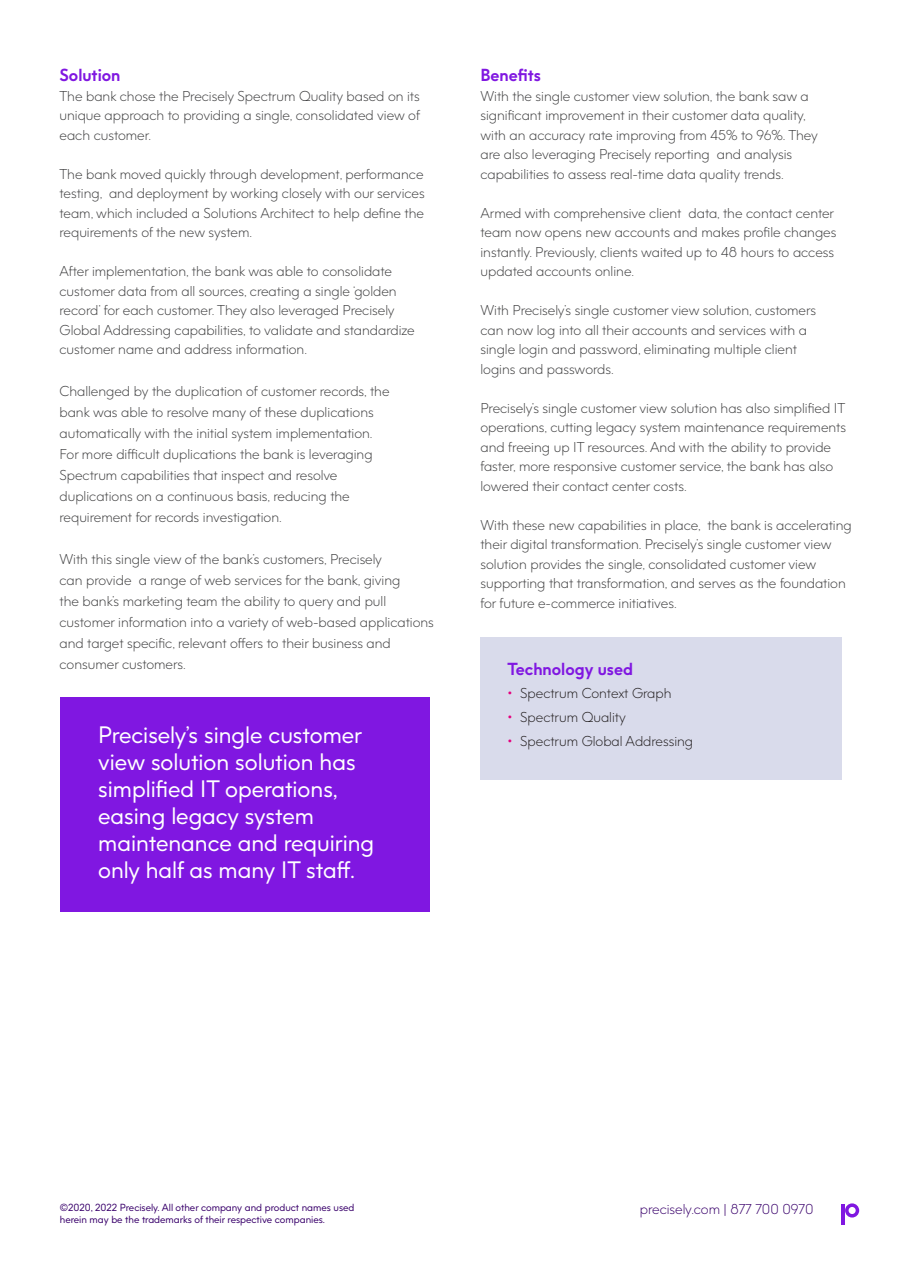
<style>
.page{position:relative;width:918px;height:1263px;background:#fff}
.page>*{position:absolute;margin:0;border:0;box-sizing:border-box;transform-origin:0 0}
.Body{font:22.5px/27px "Precisely";color:#fff}
.Body-2{font:700 16.5px "Precisely";color:#8017e1}
.Body-3{font:300 13.5px/19.5px "Precisely";color:#3e3e3f}
.t1{font:300 13.5px "Precisely";color:#231f20}
.t2{font:300 13.5px "Precisely";color:#39006b}
.t3{font:9.75px/11.7px "Precisely";color:#39006b}
.s1{font-weight:400;color:#e5007e}
</style>
<div class="page">
<svg style="left:845px;top:1203px;width:14px;height:14px"></svg>
<hr style="left:842px;top:1204px;width:3px;height:20px;background:#8017e1">
<div style="left:480px;top:638px;width:362px;height:142px;background:#d9dbeb"></div>
<div style="left:60px;top:698px;width:369px;height:214px;background:#8017e1"></div>
<p class="Body-2" style="left:60px;top:65px;width:63px">Solution</p>
<p class="Body-3" style="left:60px;top:86px;width:362px;text-align:justify">The bank chose the Precisely Spectrum Quality based on its unique approach to providing a single, consolidated view of each customer.</p>
<p class="Body-3" style="left:60px;top:164px;width:367px;text-align:justify">The bank moved quickly through development, performance testing, and deployment by working closely with our services team, which included a Solutions Architect to help define the requirements of the new system.</p>
<p class="Body-3" style="left:60px;top:262px;width:357px">After implementation, the bank was able to consolidate customer data from all sources, creating a single ‘golden record’ for each customer. They also leveraged Precisely Global Addressing capabilities, to validate and standardize customer name and address information.</p>
<p class="Body-3" style="left:60px;top:381px;width:332px;line-height:21px">Challenged by the duplication of customer records, the bank was able to resolve many of these duplications automatically with the initial system implementation.<br>For more difficult duplications the bank is leveraging Spectrum capabilities that inspect and resolve duplications on a continuous basis, reducing the requirement for records investigation.</p>
<p class="Body-3" style="left:60px;top:549px;width:376px;line-height:21px">With this single view of the bank’s customers, Precisely<br>can provide a range of web services for the bank, giving<br>the bank’s marketing team the ability to query and pull customer information into a variety of web-based applications and target specific, relevant offers to their business and consumer customers.</p>
<p class="Body-2" style="left:480px;top:65px;width:62px">Benefits</p>
<p class="Body-3" style="left:480px;top:86px;width:339px">With the single customer view solution, the bank saw a significant improvement in their customer data quality, with an accuracy rate improving from 45% to 96%. They are also leveraging Precisely reporting and analysis capabilities to assess real-time data quality trends.</p>
<p class="Body-3" style="left:480px;top:203px;width:357px">Armed with comprehensive client data, the contact center team now opens new accounts and makes profile changes instantly. Previously, clients waited up to 48 hours to access updated accounts online.</p>
<p class="Body-3" style="left:480px;top:301px;width:337px">With Precisely’s single customer view solution, customers can now log into all their accounts and services with a single login and password, eliminating multiple client logins and passwords.</p>
<p class="Body-3" style="left:480px;top:398px;width:367px">Precisely’s single customer view solution has also simplified IT operations, cutting legacy system maintenance requirements and freeing up IT resources. And with the ability to provide faster, more responsive customer service, the bank has also lowered their contact center costs.</p>
<p class="Body-3" style="left:480px;top:515px;width:373px">With these new capabilities in place, the bank is accelerating their digital transformation. Precisely’s single customer view solution provides the single, consolidated customer view supporting that transformation, and serves as the foundation for future e-commerce initiatives.</p>
<p class="Body-2" style="left:508px;top:658px;width:127px">Technology used</p>
<p class="t1" style="left:508px;top:685px;width:166px"><span class="s1">•</span> Spectrum Context Graph</p>
<p class="t1" style="left:508px;top:709px;width:120px"><span class="s1">•</span> Spectrum Quality</p>
<p class="Body" style="left:98px;top:722px;width:265px">Precisely’s single customer</p>
<p class="t1" style="left:508px;top:732px;width:187px"><span class="s1">•</span> Spectrum Global Addressing</p>
<p class="Body" style="left:98px;top:749px;width:278px">view solution solution has simplified IT operations, easing legacy system maintenance and requiring only half as many IT staff.</p>
<p class="t3" style="left:60px;top:1202px;width:296px">©2020, 2022 Precisely. All other company and product names used herein may be the trademarks of their respective companies.</p>
<p class="t2" style="left:640px;top:1201px;width:175px">precisely.com | 877 700 0970</p>
</div>
